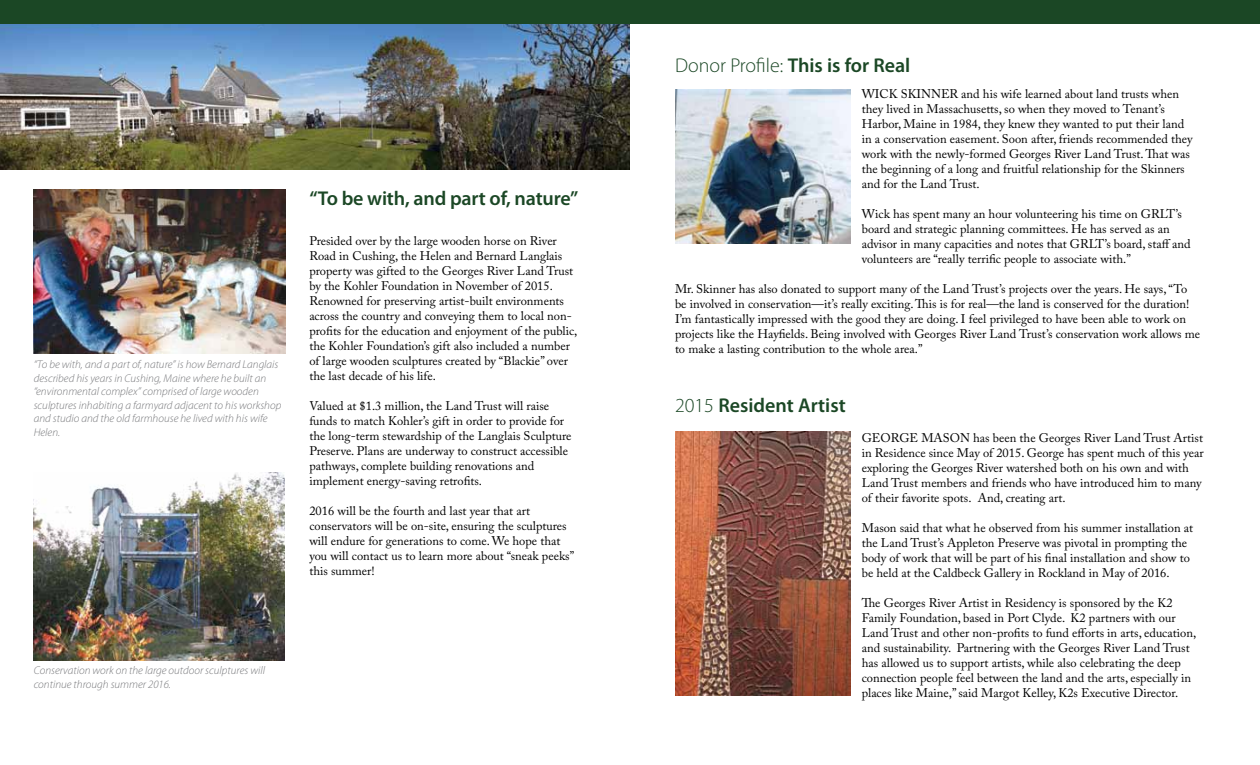
<style>
.page{position:relative;width:1260px;height:765px;background:#fff}
.page>*{position:absolute;margin:0;border:0;box-sizing:border-box;transform-origin:0 0}
.t1{font:600 20px "Myriad Pro";letter-spacing:-.01em;color:#1b4725}
.t2{font:300 20px "Myriad Pro";color:#1b4725}
.t3{font:12.5px/15px "Adobe Caslon Pro";color:#000}
.t4{font:italic 300 11.25px/13.5px "Myriad Pro";color:#77787b}
.s1{font-weight:600}
.s2{font-weight:300}
</style>
<div class="page">
<img style="left:0;top:23px;width:630px;height:146px">
<div style="left:0;top:0;width:1260px;height:23px;background:#1b4725"></div>
<img style="left:675px;top:432px;width:175px;height:264px">
<img style="left:675px;top:90px;width:175px;height:154px">
<img style="left:34px;top:190px;width:251px;height:164px">
<img style="left:34px;top:472px;width:251px;height:188px">
<p class="t4" style="left:34px;top:358px;width:249px">“To be with, and a part of, nature” is how Bernard Langlais described his years in Cushing, Maine where he built an “environmental complex” comprised of large wooden sculptures inhabiting a farmyard adjacent to his workshop and studio and the old farmhouse he lived with his wife Helen.</p>
<h1 class="t1" style="left:309px;top:185px;width:270px">“To be with, and part of, nature”</h1>
<p class="t3" style="left:309px;top:233px;width:270px">Presided over by the large wooden horse on River Road in Cushing, the Helen and Bernard Langlais property was gifted to the Georges River Land Trust by the Kohler Foundation in November of 2015.<br>Renowned for preserving artist-built environments across the country and conveying them to local non&shy;profits for the education and enjoyment of the public, the Kohler Foundation’s gift also included a number of large wooden sculptures created by “Blackie” over the last decade of his life.</p>
<p class="t3" style="left:309px;top:398px;width:264px">Valued at $1.3 million, the Land Trust will raise funds to match Kohler’s gift in order to provide for the long-term stewardship of the Langlais Sculpture Preserve. Plans are underway to construct accessible pathways, complete building renovations and implement energy-saving retrofits.</p>
<p class="t3" style="left:309px;top:503px;width:266px">2016 will be the fourth and last year that art conservators will be on-site, ensuring the sculptures will endure for generations to come. We hope that you will contact us to learn more about “sneak peeks” this summer!</p>
<p class="t4" style="left:34px;top:664px;width:233px">Conservation work on the large outdoor sculptures will continue through summer 2016.</p>
<h1 class="t2" style="left:675px;top:55px;width:237px">Donor Profile: <span class="s1">This is for Real</span></h1>
<p class="t3" style="left:862px;top:87px;width:332px">WICK SKINNER and his wife learned about land trusts when they lived in Massachusetts, so when they moved to Tenant’s Harbor, Maine in 1984, they knew they wanted to put their land in a conservation easement. Soon after, friends recommended they work with the newly-formed Georges River Land Trust. That was the beginning of a long and fruitful relationship for the Skinners and for the Land Trust.</p>
<p class="t3" style="left:862px;top:207px;width:331px">Wick has spent many an hour volunteering his time on GRLT’s board and strategic planning committees. He has served as an advisor in many capacities and notes that GRLT’s board, staff and volunteers are “really terrific people to associate with.”</p>
<p class="t3" style="left:675px;top:282px;width:527px">Mr. Skinner has also donated to support many of the Land Trust’s projects over the years. He says, “To be involved in conservation—it’s really exciting. This is for real—the land is conserved for the duration!<br>I’m fantastically impressed with the good they are doing. I feel privileged to have been able to work on projects like the Hayfields. Being involved with Georges River Land Trust’s conservation work allows me to make a lasting contribution to the whole area.”</p>
<h1 class="t1" style="left:675px;top:392px;width:172px"><span class="s2">2015</span> Resident Artist</h1>
<p class="t3" style="left:862px;top:430px;width:343px">GEORGE MASON has been the Georges River Land Trust Artist in Residence since May of 2015. George has spent much of this year exploring the Georges River watershed both on his own and with Land Trust members and friends who have introduced him to many of their favorite spots. And, creating art.</p>
<p class="t3" style="left:862px;top:520px;width:333px">Mason said that what he observed from his summer installation at the Land Trust’s Appleton Preserve was pivotal in prompting the body of work that will be part of his final installation and show to be held at the Caldbeck Gallery in Rockland in May of 2016.</p>
<p class="t3" style="left:862px;top:595px;width:336px">The Georges River Artist in Residency is sponsored by the K2<br>Family Foundation, based in Port Clyde. K2 partners with our Land Trust and other non-profits to fund efforts in arts, education, and sustainability. Partnering with the Georges River Land Trust has allowed us to support artists, while also celebrating the deep connection people feel between the land and the arts, especially in places like Maine,” said Margot Kelley, K2s Executive Director.</p>
</div>
